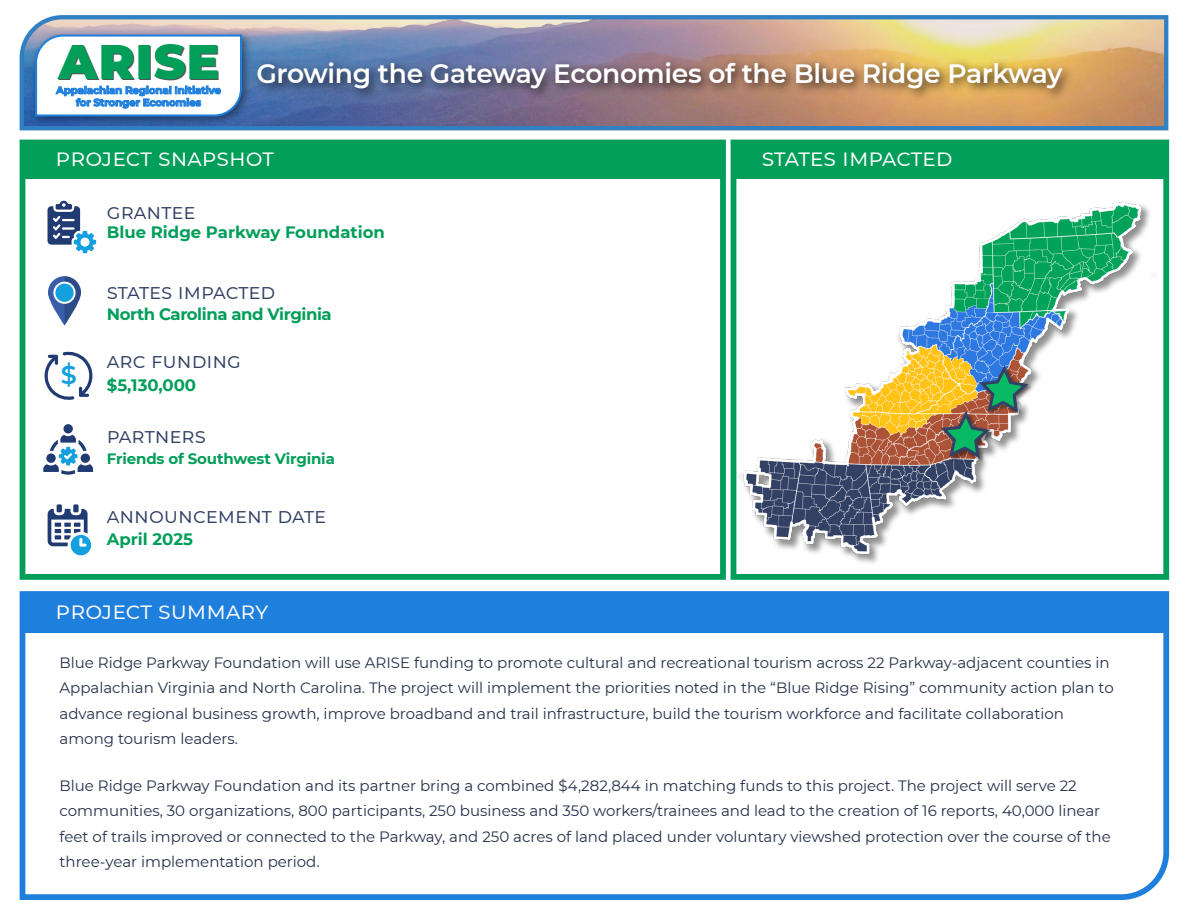
<style>
.page{position:relative;width:1188px;height:918px;background:#fff}
.page>*{position:absolute;margin:0;border:0;box-sizing:border-box;transform-origin:0 0}
.t1{font:600 26.55px "Montserrat";letter-spacing:-.01em;color:#fff}
.t2{font:24px "Montserrat";color:#fff}
.t3{font:21.15px "Montserrat";color:#334165}
.t4{font:700 16.5px "Montserrat";letter-spacing:-.005em;color:#009e59}
.t5{font:700 16.5px "Montserrat";letter-spacing:-.025em;color:#009e59}
.t6{font:15px/25.5px "Montserrat";color:#252f49}
.t7{font:700 15px "Montserrat";letter-spacing:-.01em;color:#009e59}
.t8{font:700 10.2px/12.3px "Montserrat";letter-spacing:-.01em;color:#1f7fdd;text-align:center}
</style>
<div class="page">
<svg style="left:19px;top:591px;width:1151px;height:309px"></svg>
<div style="left:20px;top:140px;width:706px;height:440px;border:6px solid #009e59"></div>
<div style="left:24px;top:141px;width:699px;height:38px;background:#009e59"></div>
<svg style="left:48px;top:201px;width:48px;height:52px"></svg>
<svg style="left:63px;top:424px;width:10px;height:10px"></svg>
<svg style="left:43px;top:435px;width:50px;height:40px"></svg>
<div style="left:57px;top:504px;width:5px;height:8px;background:#203a72"></div>
<div style="left:73px;top:504px;width:6px;height:8px;background:#203a72"></div>
<svg style="left:48px;top:509px;width:43px;height:46px"></svg>
<svg style="left:44px;top:351px;width:49px;height:49px"></svg>
<svg style="left:48px;top:276px;width:33px;height:49px"></svg>
<svg style="left:64px;top:276px;width:17px;height:49px"></svg>
<div style="left:54px;top:283px;width:21px;height:20px;background:#14a0de;border-radius:50%"></div>
<div style="left:53px;top:282px;width:23px;height:22px;border:2px solid #fff;border-radius:50%"></div>
<div style="left:732px;top:141px;width:433px;height:38px;background:#009e59"></div>
<img style="left:738px;top:201px;width:410px;height:362px">
<div style="left:731px;top:140px;width:438px;height:440px;border:6px solid #009e59"></div>
<img style="left:938px;top:461px;width:60px;height:6px">
<img style="left:978px;top:363px;width:60px;height:59px">
<svg style="left:938px;top:365px;width:94px;height:96px;background:#a09c7b"></svg>
<svg style="left:19px;top:15px;width:1150px;height:116px;background:#76a4cb"></svg>
<img style="left:247px;top:17px;width:923px;height:123px">
<img style="left:25px;top:25px;width:231px;height:105px">
<svg style="left:34px;top:34px;width:209px;height:84px"></svg>
<h1 class="t1" style="left:59px;top:55px;width:1005px"><sup>ARISE</sup> Growing the Gateway Economies of the Blue Ridge Parkway</h1>
<p class="t8" style="left:56px;top:85px;width:166px">Appalachian Regional Initiative for Stronger Economies</p>
<h2 class="t2" style="left:56px;top:142px;width:220px">PROJECT SNAPSHOT</h2>
<h3 class="t3" style="left:107px;top:198px;width:90px">GRANTEE</h3>
<p class="t4" style="left:107px;top:220px;width:280px">Blue Ridge Parkway Foundation</p>
<h3 class="t3" style="left:107px;top:277px;width:170px">STATES IMPACTED</h3>
<p class="t5" style="left:107px;top:303px;width:226px">North Carolina and Virginia</p>
<h3 class="t3" style="left:107px;top:346px;width:136px">ARC FUNDING</h3>
<p class="t4" style="left:61px;top:373px;width:137px"><sup>$</sup> $5,130,000</p>
<h3 class="t3" style="left:107px;top:422px;width:101px">PARTNERS</h3>
<p class="t7" style="left:107px;top:448px;width:230px">Friends of Southwest Virginia</p>
<h3 class="t3" style="left:107px;top:501px;width:221px">ANNOUNCEMENT DATE</h3>
<p class="t4" style="left:107px;top:527px;width:88px">April 2025</p>
<h2 class="t2" style="left:762px;top:142px;width:192px">STATES IMPACTED</h2>
<h2 class="t2" style="left:56px;top:595px;width:214px">PROJECT SUMMARY</h2>
<p class="t6" style="left:60px;top:651px;width:1056px">Blue Ridge Parkway Foundation will use ARISE funding to promote cultural and recreational tourism across 22 Parkway-adjacent counties in Appalachian Virginia and North Carolina. The project will implement the priorities noted in the “Blue Ridge Rising” community action plan to advance regional business growth, improve broadband and trail infrastructure, build the tourism workforce and facilitate collaboration among tourism leaders.</p>
<p class="t6" style="left:60px;top:774px;width:1053px">Blue Ridge Parkway Foundation and its partner bring a combined $4,282,844 in matching funds to this project. The project will serve 22 communities, 30 organizations, 800 participants, 250 business and 350 workers/trainees and lead to the creation of 16 reports, 40,000 linear feet of trails improved or connected to the Parkway, and 250 acres of land placed under voluntary viewshed protection over the course of the three-year implementation period.</p>
</div>
